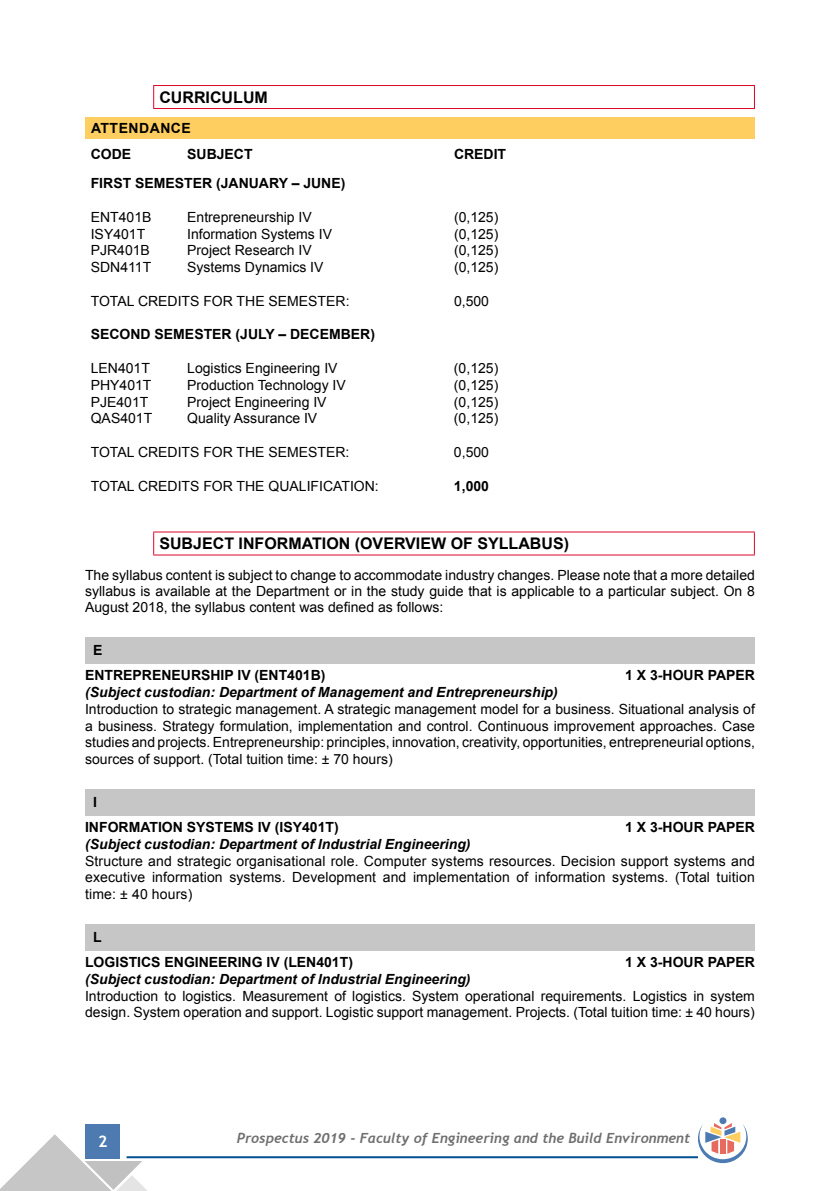
<style>
.page{position:relative;width:840px;height:1191px;background:#fff}
.page>*{position:absolute;margin:0;border:0;box-sizing:border-box;transform-origin:0 0}
.t1{font:700 16px "Arial";color:#000}
.t2{font:700 16px "Trebuchet MS";color:#fff}
.t3{font:14px/16.8px "Arial";color:#000;text-align:justify}
.t4{font:700 14px/24.8px "Arial";color:#000}
.t5{font:italic 700 14px "Arial";color:#000}
.t6{font:italic 700 14px "Trebuchet";color:#706f6f}
.t7{font:700 14px/26.4px "Arial";letter-spacing:.035em;color:#000}
</style>
<div class="page">
<div style="left:86px;top:1124px;width:34px;height:34px;background:#4c7ab1"></div>
<hr style="left:126px;top:1156px;width:571px;height:2px;background:#005092">
<svg style="left:0;top:1134px;width:148px;height:57px"></svg>
<div style="left:719px;top:1117px;width:7px;height:7px;background:#4c7ab1;border-radius:50%"></div>
<svg style="left:697px;top:1123px;width:50px;height:40px"></svg>
<hr style="left:153px;top:85px;width:601px;height:1px;background:#dd052b">
<svg style="left:153px;top:86px;width:1px;height:22px"></svg>
<hr style="left:153px;top:108px;width:601px;height:1px;background:#dd052b">
<div style="left:85px;top:117px;width:669px;height:22px;background:#fece61"></div>
<hr style="left:153px;top:531px;width:601px;height:1px;background:#dd052b">
<svg style="left:153px;top:532px;width:1px;height:22px"></svg>
<svg style="left:753px;top:532px;width:1px;height:22px"></svg>
<hr style="left:153px;top:554px;width:601px;height:1px;background:#dd052b">
<div style="left:85px;top:637px;width:669px;height:26px;background:#c6c6c6"></div>
<div style="left:85px;top:789px;width:669px;height:26px;background:#c6c6c6"></div>
<div style="left:85px;top:924px;width:669px;height:26px;background:#c6c6c6"></div>
<p class="t1" style="left:159px;top:86px;width:110px">CURRICULUM</p>
<p class="t7" style="left:91px;top:115px;width:102px">ATTENDANCE<br>CODE</p>
<p class="t4" style="left:187px;top:142px;width:67px">SUBJECT</p>
<p class="t4" style="left:454px;top:142px;width:54px">CREDIT</p>
<p class="t4" style="left:91px;top:171px;width:256px">FIRST SEMESTER (JANUARY – JUNE)</p>
<p class="t3" style="left:91px;top:208px;width:62px">ENT401B</p>
<p class="t3" style="left:187px;top:208px;width:126px">Entrepreneurship IV</p>
<p class="t3" style="left:454px;top:208px;width:46px">(0,125)</p>
<p class="t3" style="left:91px;top:225px;width:56px">ISY401T</p>
<p class="t3" style="left:187px;top:225px;width:146px">Information Systems IV</p>
<p class="t3" style="left:454px;top:225px;width:46px">(0,125)</p>
<p class="t3" style="left:91px;top:242px;width:61px">PJR401B</p>
<p class="t3" style="left:187px;top:242px;width:126px">Project Research IV</p>
<p class="t3" style="left:454px;top:242px;width:46px">(0,125)</p>
<p class="t3" style="left:91px;top:259px;width:62px">SDN411T</p>
<p class="t3" style="left:187px;top:259px;width:138px">Systems Dynamics IV</p>
<p class="t3" style="left:454px;top:259px;width:46px">(0,125)</p>
<p class="t3" style="left:91px;top:292px;width:260px">TOTAL CREDITS FOR THE SEMESTER:</p>
<p class="t3" style="left:454px;top:292px;width:37px">0,500</p>
<p class="t4" style="left:91px;top:322px;width:285px">SECOND SEMESTER (JULY – DECEMBER)</p>
<p class="t3" style="left:91px;top:360px;width:61px">LEN401T</p>
<p class="t3" style="left:187px;top:360px;width:152px">Logistics Engineering IV</p>
<p class="t3" style="left:453px;top:360px;width:46px">(0,125)</p>
<p class="t3" style="left:91px;top:376px;width:62px">PHY401T</p>
<p class="t3" style="left:187px;top:376px;width:160px">Production Technology IV</p>
<p class="t3" style="left:453px;top:376px;width:46px">(0,125)</p>
<p class="t3" style="left:91px;top:393px;width:59px">PJE401T</p>
<p class="t3" style="left:187px;top:393px;width:141px">Project Engineering IV</p>
<p class="t3" style="left:453px;top:393px;width:46px">(0,125)</p>
<p class="t3" style="left:91px;top:410px;width:63px">QAS401T</p>
<p class="t3" style="left:187px;top:410px;width:131px">Quality Assurance IV</p>
<p class="t3" style="left:453px;top:410px;width:46px">(0,125)</p>
<p class="t3" style="left:91px;top:444px;width:260px">TOTAL CREDITS FOR THE SEMESTER:</p>
<p class="t3" style="left:453px;top:444px;width:37px">0,500</p>
<p class="t3" style="left:91px;top:477px;width:289px">TOTAL CREDITS FOR THE QUALIFICATION:</p>
<p class="t4" style="left:453px;top:473px;width:37px">1,000</p>
<p class="t1" style="left:159px;top:532px;width:411px">SUBJECT INFORMATION (OVERVIEW OF SYLLABUS)</p>
<p class="t3" style="left:85px;top:567px;width:671px;line-height:16px">The syllabus content is subject to change to accommodate industry changes. Please note that a more detailed syllabus is available at the Department or in the study guide that is applicable to a particular subject. On 8<br>August 2018, the syllabus content was defined as follows:</p>
<p class="t4" style="left:85px;top:638px;width:242px;text-indent:8px">E<br>ENTREPRENEURSHIP IV (ENT401B)</p>
<p class="t4" style="left:624px;top:663px;width:131px">1 X 3-HOUR PAPER</p>
<p class="t5" style="left:85px;top:682px;width:474px">(Subject custodian: Department of Management and Entrepreneurship)</p>
<p class="t3" style="left:85px;top:700px;width:671px">Introduction to strategic management. A strategic management model for a business. Situational analysis of a business. Strategy formulation, implementation and control. Continuous improvement approaches. Case studies and projects. Entrepreneurship: principles, innovation, creativity, opportunities, entrepreneurial options, sources of support. (Total tuition time: ± 70 hours)</p>
<p class="t4" style="left:85px;top:790px;width:255px;text-indent:8px">I<br>INFORMATION SYSTEMS IV (ISY401T)</p>
<p class="t4" style="left:624px;top:815px;width:131px">1 X 3-HOUR PAPER</p>
<p class="t5" style="left:85px;top:834px;width:387px">(Subject custodian: Department of Industrial Engineering)</p>
<p class="t3" style="left:85px;top:852px;width:671px">Structure and strategic organisational role. Computer systems resources. Decision support systems and executive information systems. Development and implementation of information systems. (Total tuition time: ± 40 hours)</p>
<p class="t4" style="left:85px;top:925px;width:269px;text-indent:8px">L<br>LOGISTICS ENGINEERING IV (LEN401T)</p>
<p class="t4" style="left:624px;top:950px;width:131px">1 X 3-HOUR PAPER</p>
<p class="t5" style="left:85px;top:969px;width:387px">(Subject custodian: Department of Industrial Engineering)</p>
<p class="t3" style="left:85px;top:987px;width:671px">Introduction to logistics. Measurement of logistics. System operational requirements. Logistics in system design. System operation and support. Logistic support management. Projects. (Total tuition time: ± 40 hours)</p>
<p class="t2" style="left:98px;top:1131px;width:11px">2</p>
<p class="t6" style="left:237px;top:1129px;width:454px">Prospectus 2019 - Faculty of Engineering and the Build Environment</p>
</div>
